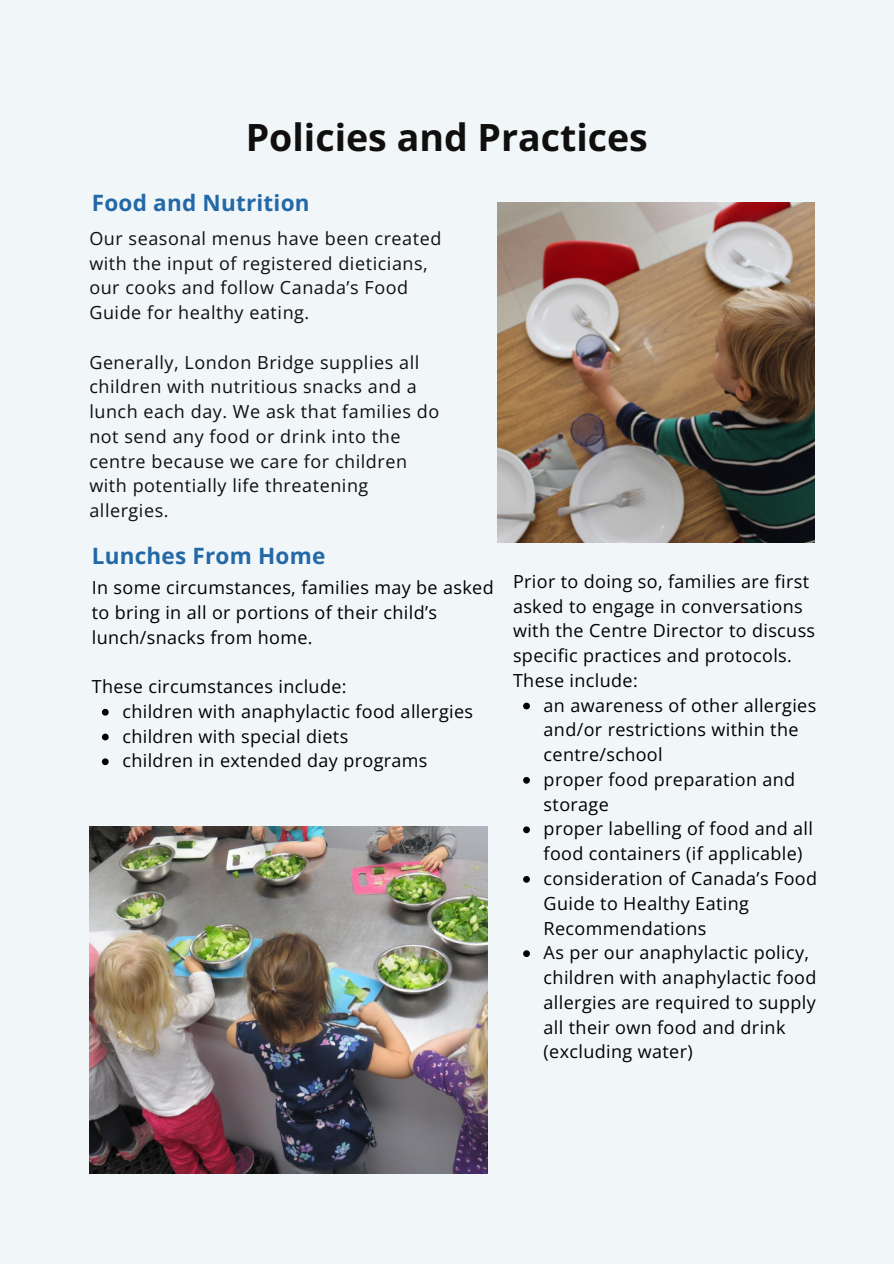
<style>
.page{position:relative;width:894px;height:1264px;background:#fff}
.page>*{position:absolute;margin:0;border:0;box-sizing:border-box;transform-origin:0 0}
.t1{font:700 37.5px "Open Sans";color:#100f0d}
.t2{font:700 22.5px "Open Sans";letter-spacing:.01em;color:#2368a7}
.t3{font:18px/24.8px "Open Sans";letter-spacing:.02em;color:#000}
.t4{font:18px/24.8px "Open Sans";letter-spacing:.03em;color:#100f0d}
</style>
<div class="page">
<div style="left:0;top:0;width:893px;height:1263px;background:#f1f6f9"></div>
<img style="left:89px;top:827px;width:399px;height:346px">
<img style="left:498px;top:203px;width:316px;height:339px">
<svg style="left:102px;top:709px;width:7px;height:6px"></svg>
<svg style="left:102px;top:733px;width:7px;height:7px"></svg>
<svg style="left:102px;top:758px;width:7px;height:7px"></svg>
<svg style="left:523px;top:702px;width:6px;height:7px"></svg>
<svg style="left:523px;top:777px;width:6px;height:6px"></svg>
<svg style="left:523px;top:826px;width:6px;height:7px"></svg>
<svg style="left:523px;top:876px;width:6px;height:6px"></svg>
<svg style="left:523px;top:950px;width:6px;height:7px"></svg>
<h1 class="t1" style="left:245px;top:111px;width:403px">Policies and Practices</h1>
<p class="t2" style="left:92px;top:187px;width:219px">Food and Nutrition</p>
<p class="t4" style="left:89px;top:225px;width:353px">Our seasonal menus have been created with the input of registered dieticians, our cooks and follow Canada’s Food Guide for healthy eating.</p>
<p class="t4" style="left:89px;top:349px;width:351px">Generally, London Bridge supplies all children with nutritious snacks and a lunch each day. We ask that families do not send any food or drink into the centre because we care for children with potentially life threatening allergies.</p>
<p class="t2" style="left:92px;top:540px;width:235px">Lunches From Home</p>
<p class="t3" style="left:92px;top:574px;width:403px">In some circumstances, families may be asked to bring in all or portions of their child’s lunch/snacks from home.</p>
<p class="t3" style="left:122px;top:673px;width:352px;text-indent:-31px">These circumstances include:<br>children with anaphylactic food allergies children with special diets<br>children in extended day programs</p>
<p class="t3" style="left:513px;top:568px;width:303px">Prior to doing so, families are first asked to engage in conversations with the Centre Director to discuss specific practices and protocols.<br>These include:</p>
<p class="t3" style="left:543px;top:692px;width:275px">an awareness of other allergies and/or restrictions within the centre/school<br>proper food preparation and storage<br>proper labelling of food and all food containers (if applicable) consideration of Canada’s Food<br>Guide to Healthy Eating<br>Recommendations<br>As per our anaphylactic policy, children with anaphylactic food allergies are required to supply all their own food and drink (excluding water)</p>
</div>
